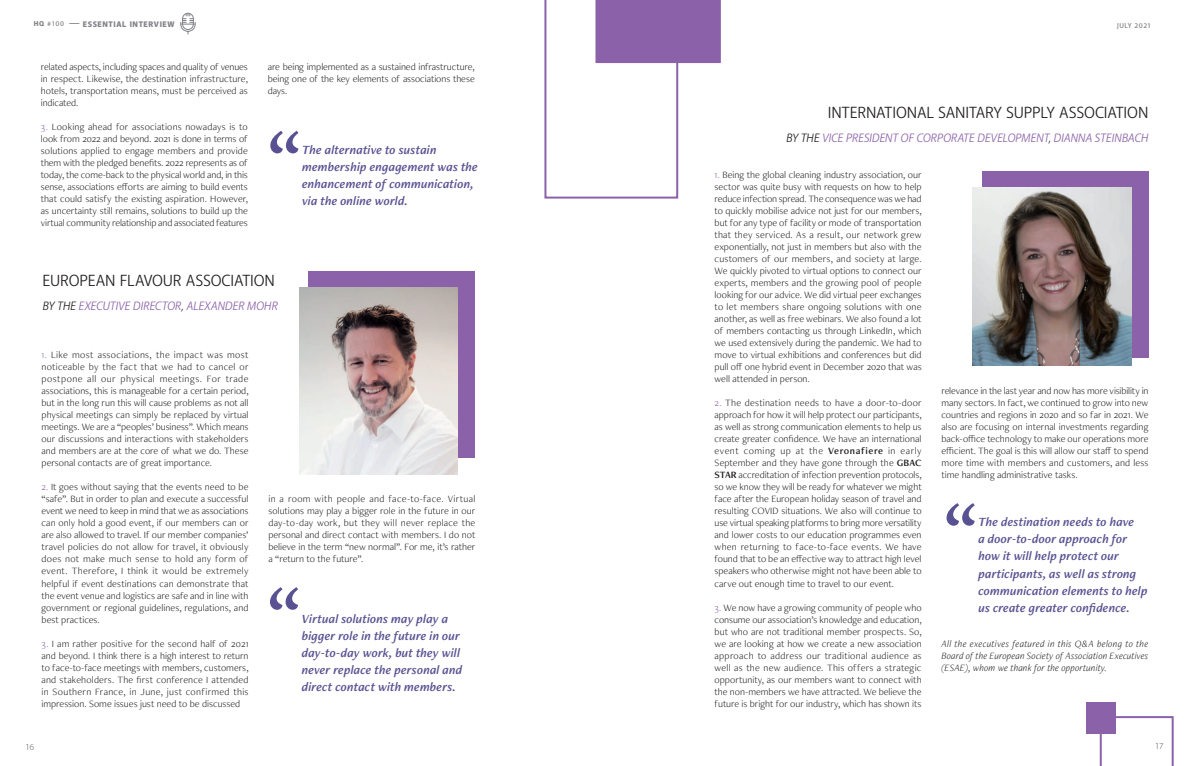
<style>
.page{position:relative;width:1191px;height:766px;background:#fff}
.page>*{position:absolute;margin:0;border:0;box-sizing:border-box;transform-origin:0 0}
.t1{font:70.6px "Freight Neo Pro Semi";color:#595292}
.t2{font:16px "Anago";letter-spacing:-.01em;color:#231f20}
.t3{font:italic 13px/17px "Freight Neo Pro Semi";letter-spacing:.005em;color:#595292}
.t4{font:italic 12px "Anago";letter-spacing:-.01em;color:#8b62a9}
.t5{font:300 10px/12px "Freight Neo Pro";color:#231f20;text-align:justify}
.t6{font:italic 300 10px/12px "Freight Neo Pro";color:#231f20;text-align:justify}
.t7{font:9px "Anago";color:#838489}
.t8{font:900 8px "Anago";letter-spacing:.07em;color:#838489}
.t9{font:500 7px "Anago";letter-spacing:.07em;color:#838489}
.s1{font-weight:900}
.s2{font-size:7px}
.s3{color:#8b62aa}
.s4{color:#231f20}
.s5{font-family:"Freight Neo Pro Semi";font-weight:400}
</style>
<div class="page">
<div style="left:308px;top:271px;width:167px;height:186px;background:#8b62aa"></div>
<img style="left:299px;top:287px;width:159px;height:187px">
<svg style="left:544px;top:0;width:177px;height:198px"></svg>
<div style="left:981px;top:171px;width:167px;height:186px;background:#8b62aa"></div>
<img style="left:972px;top:187px;width:159px;height:178px">
<svg style="left:1099px;top:716px;width:74px;height:49px"></svg>
<div style="left:1085px;top:702px;width:30px;height:31px;background:#8b62aa"></div>
<svg style="left:180px;top:12px;width:16px;height:23px"></svg>
<p class="t9" style="left:34px;top:19px;width:32px"><span class="s1">HQ</span> #100</p>
<p class="t8" style="left:68px;top:19px;width:108px"><span class="s2">-</span>ESSENTIAL INTERVIEW</p>
<p class="t5" style="left:41px;top:60px;width:208px">related aspects, including spaces and quality of venues in respect. Likewise, the destination infrastructure, hotels, transportation means, must be perceived as indicated.</p>
<p class="t5" style="left:41px;top:120px;width:208px"><span class="s3">3.</span> Looking ahead for associations nowadays is to look from 2022 and beyond. 2021 is done in terms of solutions applied to engage members and provide them with the pledged benefits. 2022 represents as of today, the come-back to the physical world and, in this sense, associations efforts are aiming to build events that could satisfy the existing aspiration. However, as uncertainty still remains, solutions to build up the virtual community relationship and associated features</p>
<p class="t5" style="left:268px;top:60px;width:208px">are being implemented as a sustained infrastructure, being one of the key elements of associations these days.</p>
<h1 class="t1" style="left:268px;top:107px;width:35px">“</h1>
<h3 class="t3" style="left:302px;top:141px;width:177px">The alternative to sustain membership engagement was the enhancement of communication, via the online world.</h3>
<h2 class="t2" style="left:43px;top:271px;width:234px">EUROPEAN FLAVOUR ASSOCIATION</h2>
<p class="t4" style="left:43px;top:298px;width:237px"><span class="s4">BY THE</span> EXECUTIVE DIRECTOR<span class="s4">,</span> ALEXANDER MOHR</p>
<p class="t5" style="left:42px;top:348px;width:208px"><span class="s3">1.</span> Like most associations, the impact was most noticeable by the fact that we had to cancel or postpone all our physical meetings. For trade associations, this is manageable for a certain period, but in the long run this will cause problems as not all physical meetings can simply be replaced by virtual meetings. We are a “peoples’ business”. Which means our discussions and interactions with stakeholders and members are at the core of what we do. These personal contacts are of great importance.</p>
<p class="t5" style="left:42px;top:480px;width:208px"><span class="s3">2.</span> It goes without saying that the events need to be “safe”. But in order to plan and execute a successful event we need to keep in mind that we as associations can only hold a good event, if our members can or are also allowed to travel. If our member companies’ travel policies do not allow for travel, it obviously does not make much sense to hold any form of event. Therefore, I think it would be extremely helpful if event destinations can demonstrate that the event venue and logistics are safe and in line with government or regional guidelines, regulations, and best practices.</p>
<p class="t5" style="left:42px;top:636px;width:208px"><span class="s3">3.</span> I am rather positive for the second half of 2021 and beyond. I think there is a high interest to return to face-to-face meetings with members, customers, and stakeholders. The first conference I attended in Southern France, in June, just confirmed this impression. Some issues just need to be discussed</p>
<p class="t5" style="left:268px;top:492px;width:208px">in a room with people and face-to-face. Virtual solutions may play a bigger role in the future in our day-to-day work, but they will never replace the personal and direct contact with members. I do not believe in the term “new normal”. For me, it’s rather a “return to the future”.</p>
<h1 class="t1" style="left:268px;top:563px;width:35px">“</h1>
<h3 class="t3" style="left:302px;top:609px;width:162px">Virtual solutions may play a bigger role in the future in our day-to-day work, but they will never replace the personal and direct contact with members.</h3>
<p class="t9" style="left:1117px;top:22px;width:35px">JULY 2021</p>
<h2 class="t2" style="left:828px;top:103px;width:322px">INTERNATIONAL SANITARY SUPPLY ASSOCIATION</h2>
<p class="t4" style="left:786px;top:130px;width:364px"><span class="s4">BY THE</span> VICE PRESIDENT OF CORPORATE DEVELOPMENT<span class="s4">,</span> DIANNA STEINBACH</p>
<p class="t5" style="left:714px;top:168px;width:208px"><span class="s3">1.</span> Being the global cleaning industry association, our sector was quite busy with requests on how to help reduce infection spread. The consequence was we had to quickly mobilise advice not just for our members, but for any type of facility or mode of transportation that they serviced. As a result, our network grew exponentially, not just in members but also with the customers of our members, and society at large.<br>We quickly pivoted to virtual options to connect our experts, members and the growing pool of people looking for our advice. We did virtual peer exchanges to let members share ongoing solutions with one another, as well as free webinars. We also found a lot of members contacting us through LinkedIn, which we used extensively during the pandemic. We had to move to virtual exhibitions and conferences but did pull off one hybrid event in December 2020 that was well attended in person.</p>
<p class="t5" style="left:714px;top:396px;width:208px"><span class="s3">2.</span> The destination needs to have a door-to-door approach for how it will help protect our participants, as well as strong communication elements to help us create greater confidence. We have an international event coming up at the <span class="s5">Veronafiere</span> in early September and they have gone through the <span class="s5">GBAC STAR</span> accreditation of infection prevention protocols, so we know they will be ready for whatever we might face after the European holiday season of travel and resulting COVID situations. We also will continue to use virtual speaking platforms to bring more versatility and lower costs to our education programmes even when returning to face-to-face events. We have found that to be an effective way to attract high level speakers who otherwise might not have been able to carve out enough time to travel to our event.</p>
<p class="t5" style="left:714px;top:600px;width:208px"><span class="s3">3.</span> We now have a growing community of people who consume our association’s knowledge and education, but who are not traditional member prospects. So, we are looking at how we create a new association approach to address our traditional audience as well as the new audience. This offers a strategic opportunity, as our members want to connect with the non-members we have attracted. We believe the future is bright for our industry, which has shown its</p>
<p class="t5" style="left:941px;top:384px;width:208px">relevance in the last year and now has more visibility in many sectors. In fact, we continued to grow into new countries and regions in 2020 and so far in 2021. We also are focusing on internal investments regarding back-office technology to make our operations more efficient. The goal is this will allow our staff to spend more time with members and customers, and less time handling administrative tasks.</p>
<h1 class="t1" style="left:944px;top:479px;width:35px">“</h1>
<h3 class="t3" style="left:978px;top:513px;width:171px">The destination needs to have<br>a door-to-door approach for how it will help protect our participants, as well as strong communication elements to help us create greater confidence.</h3>
<p class="t6" style="left:941px;top:636px;width:208px">All the executives featured in this Q&amp;A belong to the Board of the European Society of Association Executives (ESAE), whom we thank for the opportunity.</p>
<p class="t7" style="left:26px;top:740px;width:10px">16</p>
<p class="t7" style="left:1155px;top:740px;width:10px">17</p>
</div>
